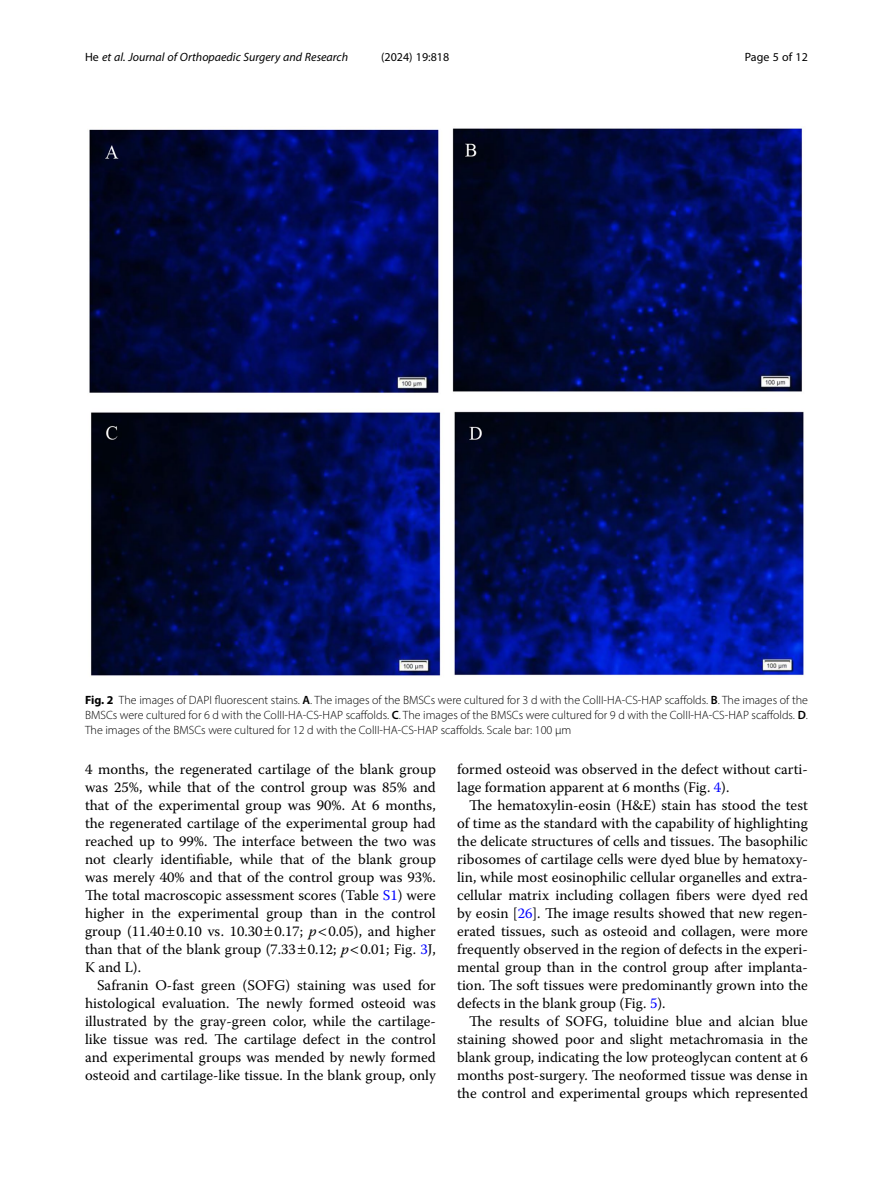
<style>
.page{position:relative;width:893px;height:1191px;background:#fff}
.page>*{position:absolute;margin:0;border:0;box-sizing:border-box;transform-origin:0 0}
.Body_Text_Indent{font:14.7px/18px "Warnock Pro";color:#000;text-align:justify}
.Body_Text{font:14.7px/18px "Warnock Pro";color:#000;text-align:justify}
.Figure_Caption{font:300 12px/15px "Myriad Pro";color:#000;text-align:justify}
.t1{font:italic 12px "Myriad Pro";color:#000}
.t2{font:12px "Myriad Pro";color:#000}
.s1{font-style:normal}
.s2{font-weight:700}
.s3{font-weight:600}
.s4{color:#00f}
.s5{font-style:italic}
</style>
<div class="page">
<img style="left:89px;top:128px;width:715px;height:548px">
<p class="t1" style="left:85px;top:50px;width:265px"><span class="s1">He</span> et al. Journal of Orthopaedic Surgery and Research</p>
<p class="t2" style="left:381px;top:50px;width:70px">(2024) 19:818</p>
<p class="t2" style="left:745px;top:50px;width:65px">Page 5 of 12</p>
<p class="Figure_Caption" style="left:85px;top:693px;width:724px"><span class="s2">Fig. 2</span> The images of DAPI fluorescent stains. <span class="s3">A</span>. The images of the BMSCs were cultured for 3 d with the ColII-HA-CS-HAP scaffolds. <span class="s3">B</span>. The images of the BMSCs were cultured for 6 d with the ColII-HA-CS-HAP scaffolds. <span class="s3">C</span>. The images of the BMSCs were cultured for 9 d with the ColII-HA-CS-HAP scaffolds. <span class="s3">D</span>.<br>The images of the BMSCs were cultured for 12 d with the ColII-HA-CS-HAP scaffolds. Scale bar: 100 μm</p>
<p class="Body_Text" style="left:85px;top:760px;width:352px">4 months, the regenerated cartilage of the blank group was 25%, while that of the control group was 85% and that of the experimental group was 90%. At 6 months, the regenerated cartilage of the experimental group had reached up to 99%. The interface between the two was not clearly identifiable, while that of the blank group was merely 40% and that of the control group was 93%.<br>The total macroscopic assessment scores (Table <span class="s4">S1</span>) were higher in the experimental group than in the control group (11.40 0.10 vs. 10.30 0.17; <span class="s5">p</span> 0.05), and higher than that of the blank group (7.33 0.12; <span class="s5">p</span> 0.01; Fig. <span class="s4">3</span>J, K and L).</p>
<p class="Body_Text_Indent" style="left:85px;top:976px;width:352px;text-indent:12px">Safranin O-fast green (SOFG) staining was used for histological evaluation. The newly formed osteoid was illustrated by the gray-green color, while the cartilage&shy;like tissue was red. The cartilage defect in the control and experimental groups was mended by newly formed osteoid and cartilage-like tissue. In the blank group, only</p>
<p class="Body_Text_Indent" style="left:457px;top:760px;width:352px">formed osteoid was observed in the defect without carti&shy;lage formation apparent at 6 months (Fig. <span class="s4">4</span>).</p>
<p class="Body_Text_Indent" style="left:457px;top:796px;width:352px;text-indent:12px">The hematoxylin-eosin (H&amp;E) stain has stood the test of time as the standard with the capability of highlighting the delicate structures of cells and tissues. The basophilic ribosomes of cartilage cells were dyed blue by hematoxy&shy;lin, while most eosinophilic cellular organelles and extra&shy;cellular matrix including collagen fibers were dyed red by eosin [<span class="s4">26</span>]. The image results showed that new regen&shy;erated tissues, such as osteoid and collagen, were more frequently observed in the region of defects in the experi&shy;mental group than in the control group after implanta&shy;tion. The soft tissues were predominantly grown into the defects in the blank group (Fig. <span class="s4">5</span>).</p>
<p class="Body_Text_Indent" style="left:457px;top:1012px;width:352px;text-indent:12px">The results of SOFG, toluidine blue and alcian blue staining showed poor and slight metachromasia in the blank group, indicating the low proteoglycan content at 6 months post-surgery. The neoformed tissue was dense in the control and experimental groups which represented</p>
</div>
